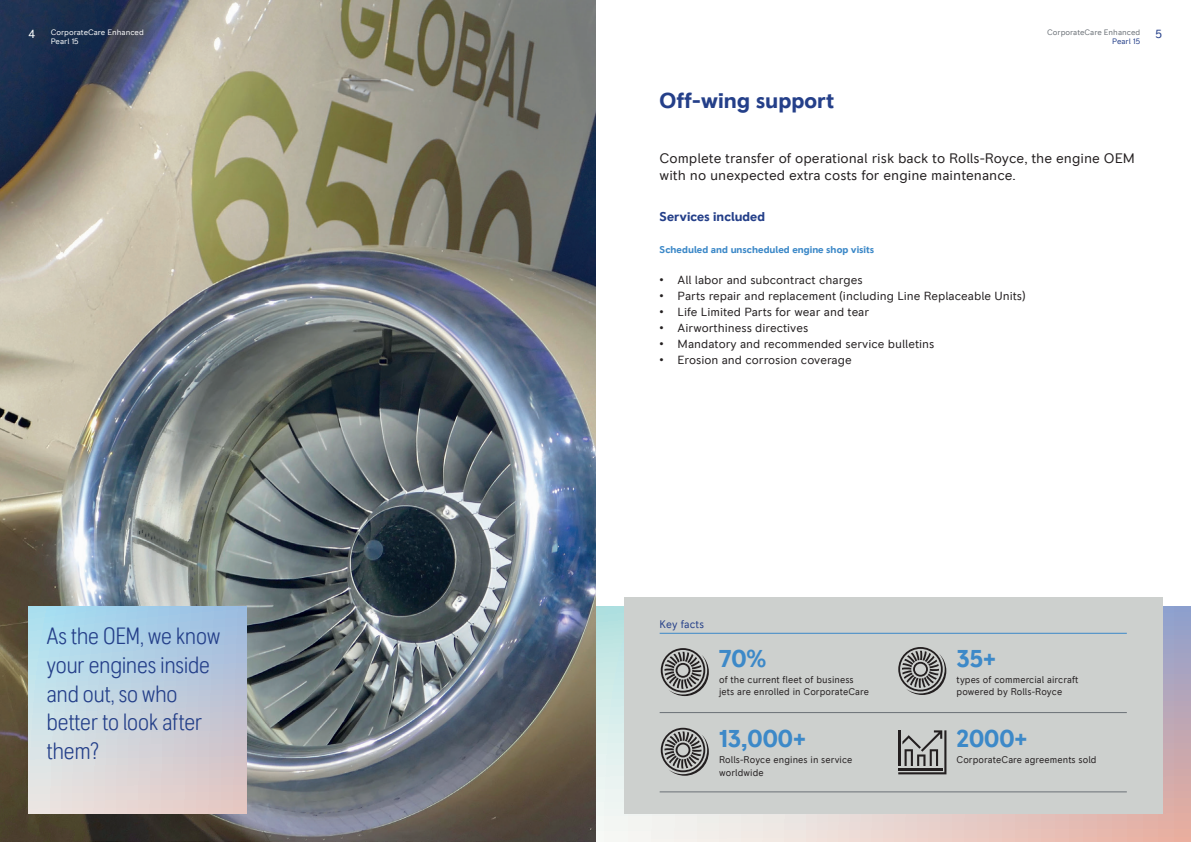
<style>
.page{position:relative;width:1191px;height:842px;background:#fff}
.page>*{position:absolute;margin:0;border:0;box-sizing:border-box;transform-origin:0 0}
.t1{font:700 24.8px "RR Pioneer";color:#3d89c8;scale:.95 1}
.t2{font:300 condensed 24px/28.8px "RR Pioneer";color:#243f89}
.t3{font:700 22px "RR Pioneer";color:#243f89}
.t4{font:14px/16.8px "RR Pioneer";color:#231f20}
.t5{font:700 13px "RR Pioneer";color:#243f89}
.t6{font:12px "RR Pioneer";color:#231f20}
.t7{font:12px "RR Pioneer";color:#243f89}
.t8{font:12px "RR Pioneer";color:#fff}
.t9{font:11.2px "RR Pioneer";letter-spacing:.01em;color:#243f89;scale:.95 1}
.t10{font:700 10px "RR Pioneer";color:#3d89c8}
.t11{font:9.9px/12.4px "RR Pioneer";letter-spacing:.01em;color:#231f20;scale:.95 1}
.t12{font:8px/9.6px "RR Pioneer";color:#fff}
.t13{font:8px "RR Pioneer";color:#6a7076}
.t14{font:8px "RR Pioneer";color:#243f89}
.s1{font-family:"Arial"}
</style>
<div class="page">
<svg style="left:595px;top:607px;width:596px;height:235px;background:#dacfce"></svg>
<img style="left:0;top:0;width:595px;height:842px">
<svg style="left:28px;top:607px;width:218px;height:207px;background:#c5d2dd"></svg>
<div style="left:624px;top:597px;width:538px;height:217px;background:#cdd0ce"></div>
<hr style="left:659px;top:712px;width:467px;height:1px;background:#6a7076">
<hr style="left:659px;top:791px;width:467px;height:1px;background:#6a7076">
<hr style="left:659px;top:633px;width:467px;height:1px;background:#3d89c8">
<svg style="left:661px;top:648px;width:48px;height:48px"></svg>
<svg style="left:898px;top:730px;width:48px;height:44px"></svg>
<svg style="left:661px;top:728px;width:48px;height:48px"></svg>
<svg style="left:898px;top:647px;width:48px;height:48px"></svg>
<p class="t8" style="left:28px;top:27px;width:8px">4</p>
<p class="t12" style="left:51px;top:27px;width:95px">CorporateCare Enhanced<br>Pearl 15</p>
<h2 class="t2" style="left:47px;top:621px;width:175px">As the OEM, we know your engines inside and out, so who better to look after them?</h2>
<p class="t13" style="left:1047px;top:27px;width:95px">CorporateCare Enhanced</p>
<p class="t14" style="left:1112px;top:37px;width:30px">Pearl 15</p>
<p class="t7" style="left:1155px;top:27px;width:8px">5</p>
<h3 class="t3" style="left:659px;top:87px;width:176px">Off-wing support</h3>
<p class="t4" style="left:659px;top:150px;width:477px">Complete transfer of operational risk back to Rolls-Royce, the engine OEM with no unexpected extra costs for engine maintenance.</p>
<p class="t5" style="left:659px;top:209px;width:107px">Services included</p>
<p class="t10" style="left:659px;top:244px;width:216px">Scheduled and unscheduled engine shop visits</p>
<p class="t6" style="left:659px;top:273px;width:205px"><span class="s1">•</span> All labor and subcontract charges</p>
<p class="t6" style="left:659px;top:289px;width:367px"><span class="s1">•</span> Parts repair and replacement (including Line Replaceable Units)</p>
<p class="t6" style="left:659px;top:305px;width:211px"><span class="s1">•</span> Life Limited Parts for wear and tear</p>
<p class="t6" style="left:659px;top:321px;width:150px"><span class="s1">•</span> Airworthiness directives</p>
<p class="t6" style="left:659px;top:337px;width:276px"><span class="s1">•</span> Mandatory and recommended service bulletins</p>
<p class="t6" style="left:659px;top:353px;width:194px"><span class="s1">•</span> Erosion and corrosion coverage</p>
<p class="t9" style="left:659px;top:617px;width:48px">Key facts</p>
<h1 class="t1" style="left:719px;top:643px;width:51px">70%</h1>
<p class="t11" style="left:719px;top:673px;width:159px">of the current fleet of business jets are enrolled in CorporateCare</p>
<h1 class="t1" style="left:719px;top:724px;width:93px">13,000+</h1>
<p class="t11" style="left:719px;top:754px;width:142px">Rolls-Royce engines in service worldwide</p>
<h1 class="t1" style="left:956px;top:643px;width:43px">35+</h1>
<p class="t11" style="left:956px;top:673px;width:130px">types of commercial aircraft powered by Rolls-Royce</p>
<h1 class="t1" style="left:956px;top:724px;width:76px">2000+</h1>
<p class="t11" style="left:956px;top:754px;width:149px">CorporateCare agreements sold</p>
</div>
